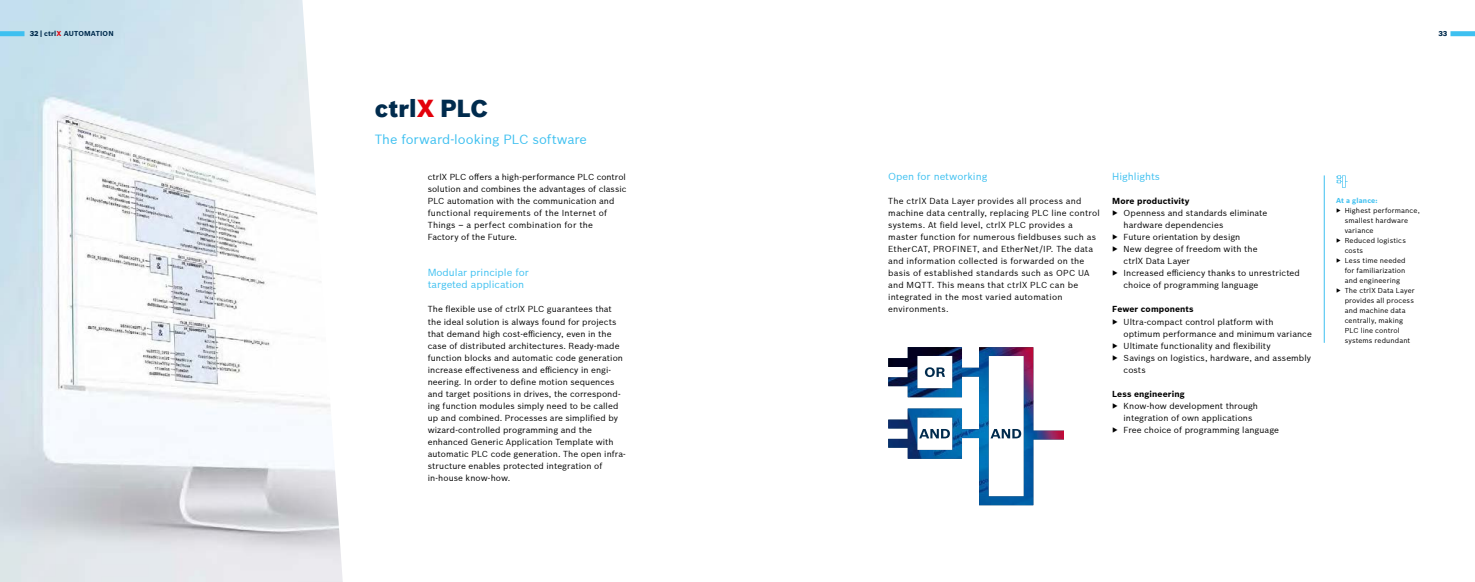
<style>
.page{position:relative;width:1475px;height:582px;background:#fff}
.page>*{position:absolute;margin:0;border:0;box-sizing:border-box;transform-origin:0 0}
.t1{font:900 24px "Bosch Sans";letter-spacing:-.005em;color:#002b4d}
.t2{font:13px "Bosch Sans";color:#3ec0f0}
.t3{font:10px/12px "Bosch Sans";color:#3ec0f0}
.t4{font:8.5px/12px "Bosch Sans";letter-spacing:.01em;color:#000}
.t5{font:700 8.5px "Bosch Sans";letter-spacing:.015em;color:#000}
.t6{font:7px "Bosch Sans";letter-spacing:.02em;color:#000}
.t7{font:700 7px "Bosch Sans";letter-spacing:.025em;color:#002b4d}
.t8{font:700 7px "Bosch Sans";letter-spacing:.02em;color:#3ec0f0}
.t9{font:900 7px "Bosch Sans";color:#002b4d}
.s1{font-weight:900}
.s2{color:#e3000b}
</style>
<div class="page">
<img style="left:0;top:0;width:343px;height:581px">
<div style="left:0;top:31px;width:24px;height:5px;background:#3ec0f0"></div>
<svg style="left:888px;top:347px;width:175px;height:157px"></svg>
<hr style="left:1323px;top:175px;width:1px;height:167px;background:#3ec0f0">
<svg style="left:1336px;top:175px;width:11px;height:13px"></svg>
<div style="left:1450px;top:31px;width:24px;height:5px;background:#3ec0f0"></div>
<p class="t7" style="left:30px;top:28px;width:85px"><span class="s1">32 |</span> ctrl<span class="s2">X</span> AUTOMATION</p>
<p class="t9" style="left:1438px;top:28px;width:10px">33</p>
<h1 class="t1" style="left:375px;top:89px;width:115px">ctrl<span class="s2">X</span> PLC</h1>
<h2 class="t2" style="left:375px;top:130px;width:214px">The forward-looking PLC software</h2>
<p class="t4" style="left:427px;top:170px;width:200px">ctrlX PLC offers a high-performance PLC control solution and combines the advantages of classic PLC automation with the communication and functional requirements of the Internet of Things – a perfect combination for the<br>Factory of the Future.</p>
<p class="t3" style="left:427px;top:266px;width:103px">Modular principle for targeted application</p>
<p class="t4" style="left:427px;top:302px;width:199px">The flexible use of ctrlX PLC guarantees that the ideal solution is always found for projects that demand high cost-efficiency, even in the case of distributed architectures. Ready-made function blocks and automatic code generation increase effectiveness and efficiency in engi&shy;neering. In order to define motion sequences and target positions in drives, the correspond&shy;ing function modules simply need to be called up and combined. Processes are simplified by wizard-controlled programming and the enhanced Generic Application Template with automatic PLC code generation. The open infra&shy;structure enables protected integration of in-house know-how.</p>
<p class="t3" style="left:888px;top:170px;width:101px">Open for networking</p>
<p class="t4" style="left:888px;top:194px;width:213px">The ctrlX Data Layer provides all process and machine data centrally, replacing PLC line control systems. At field level, ctrlX PLC provides a master function for numerous fieldbuses such as EtherCAT, PROFINET, and EtherNet/IP. The data and information collected is forwarded on the basis of established standards such as OPC UA and MQTT. This means that ctrlX PLC can be integrated in the most varied automation environments.</p>
<p class="t3" style="left:1112px;top:170px;width:49px">Highlights</p>
<p class="t5" style="left:1112px;top:195px;width:79px">More productivity</p>
<p class="t4" style="left:1112px;top:206px;width:157px">▶ Openness and standards eliminate</p>
<p class="t4" style="left:1123px;top:218px;width:101px">hardware dependencies</p>
<p class="t4" style="left:1112px;top:230px;width:130px">▶ Future orientation by design</p>
<p class="t4" style="left:1112px;top:242px;width:147px">▶ New degree of freedom with the</p>
<p class="t4" style="left:1123px;top:254px;width:68px">ctrlX Data Layer</p>
<p class="t4" style="left:1112px;top:266px;width:189px">▶ Increased efficiency thanks to unrestricted</p>
<p class="t4" style="left:1123px;top:278px;width:136px">choice of programming language</p>
<p class="t5" style="left:1112px;top:303px;width:83px">Fewer components</p>
<p class="t4" style="left:1112px;top:314px;width:163px">▶ Ultra-compact control platform with</p>
<p class="t4" style="left:1123px;top:326px;width:190px">optimum performance and minimum variance</p>
<p class="t4" style="left:1112px;top:338px;width:160px">▶ Ultimate functionality and flexibility</p>
<p class="t4" style="left:1112px;top:350px;width:200px">▶ Savings on logistics, hardware, and assembly</p>
<p class="t4" style="left:1123px;top:362px;width:24px">costs</p>
<p class="t5" style="left:1112px;top:387px;width:74px">Less engineering</p>
<p class="t4" style="left:1112px;top:398px;width:147px">▶ Know-how development through</p>
<p class="t4" style="left:1123px;top:410px;width:130px">integration of own applications</p>
<p class="t4" style="left:1112px;top:422px;width:168px">▶ Free choice of programming language</p>
<p class="t8" style="left:1335px;top:195px;width:43px">At a glance:</p>
<p class="t6" style="left:1335px;top:205px;width:85px">▶ Highest performance,</p>
<p class="t6" style="left:1344px;top:215px;width:65px">smallest hardware</p>
<p class="t6" style="left:1344px;top:225px;width:30px">variance</p>
<p class="t6" style="left:1335px;top:235px;width:71px">▶ Reduced logistics</p>
<p class="t6" style="left:1344px;top:245px;width:20px">costs</p>
<p class="t6" style="left:1335px;top:255px;width:71px">▶ Less time needed</p>
<p class="t6" style="left:1344px;top:265px;width:62px">for familiarization</p>
<p class="t6" style="left:1344px;top:275px;width:57px">and engineering</p>
<p class="t6" style="left:1335px;top:285px;width:80px">▶ The ctrlX Data Layer</p>
<p class="t6" style="left:1344px;top:295px;width:71px">provides all process</p>
<p class="t6" style="left:1344px;top:305px;width:62px">and machine data</p>
<p class="t6" style="left:1344px;top:315px;width:60px">centrally, making</p>
<p class="t6" style="left:1344px;top:325px;width:57px">PLC line control</p>
<p class="t6" style="left:1344px;top:335px;width:67px">systems redundant</p>
</div>
